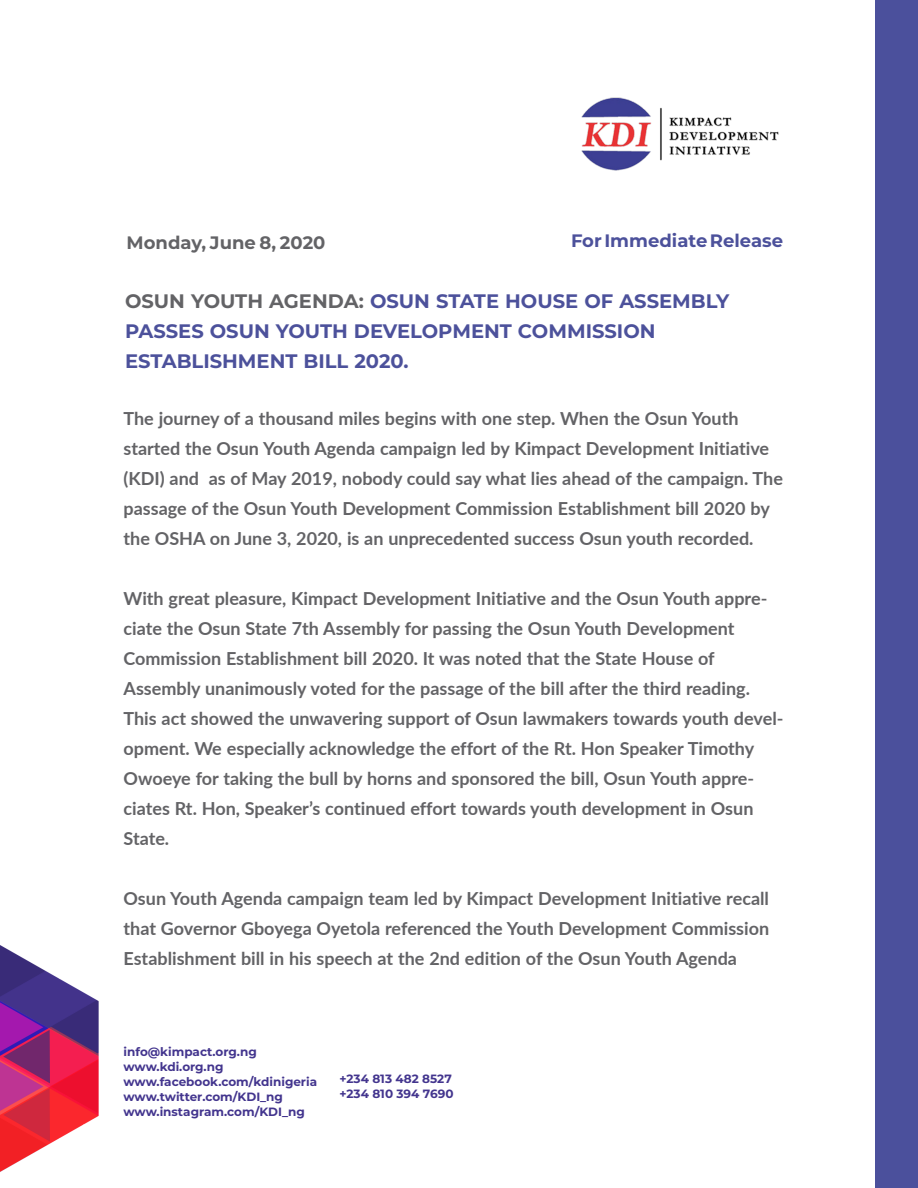
<style>
.page{position:relative;width:918px;height:1188px;background:#fff}
.page>*{position:absolute;margin:0;border:0;box-sizing:border-box;transform-origin:0 0}
.t1{font:700 19.5px/30px "Montserrat";color:#4c519b}
.t2{font:700 18px/30px "Lato";color:#636366}
.t3{font:700 18px "Montserrat";color:#4c519b}
.t4{font:700 18px "Montserrat";color:#636366}
.cover_6{font:700 12px "Montserrat";color:#43358e}
.s1{color:#636366}
</style>
<div class="page">
<div style="left:875px;top:0;width:43px;height:1188px;background:#4b509c"></div>
<img style="left:0;top:945px;width:99px;height:227px">
<img style="left:581px;top:97px;width:198px;height:74px">
<p class="t4" style="left:127px;top:229px;width:200px">Monday, June 8, 2020</p>
<p class="t3" style="left:571px;top:228px;width:213px">For Immediate Release</p>
<p class="t1" style="left:125px;top:285px;width:606px"><span class="s1">OSUN YOUTH AGENDA:</span> OSUN STATE HOUSE OF ASSEMBLY<br>PASSES OSUN YOUTH DEVELOPMENT COMMISSION<br>ESTABLISHMENT BILL 2020.</p>
<p class="t2" style="left:124px;top:403px;width:661px">The journey of a thousand miles begins with one step. When the Osun Youth started the Osun Youth Agenda campaign led by Kimpact Development Initiative (KDI) and as of May 2019, nobody could say what lies ahead of the campaign. The passage of the Osun Youth Development Commission Establishment bill 2020 by the OSHA on June 3, 2020, is an unprecedented success Osun youth recorded.</p>
<p class="t2" style="left:124px;top:583px;width:662px">With great pleasure, Kimpact Development Initiative and the Osun Youth appre&shy;ciate the Osun State 7th Assembly for passing the Osun Youth Development Commission Establishment bill 2020. It was noted that the State House of Assembly unanimously voted for the passage of the bill after the third reading.<br>This act showed the unwavering support of Osun lawmakers towards youth devel&shy;opment. We especially acknowledge the effort of the Rt. Hon Speaker Timothy Owoeye for taking the bull by horns and sponsored the bill, Osun Youth appre&shy;ciates Rt. Hon, Speaker’s continued effort towards youth development in Osun State.</p>
<p class="t2" style="left:124px;top:883px;width:647px;text-align:justify">Osun Youth Agenda campaign team led by Kimpact Development Initiative recall that Governor Gboyega Oyetola referenced the Youth Development Commission Establishment bill in his speech at the 2nd edition of the Osun Youth Agenda</p>
<p class="cover_6" style="left:124px;top:1043px;width:135px">info@kimpact.org.ng</p>
<p class="cover_6" style="left:124px;top:1058px;width:102px">www.kdi.org.ng</p>
<p class="cover_6" style="left:124px;top:1073px;width:195px">www.facebook.com/kdinigeria</p>
<p class="cover_6" style="left:124px;top:1088px;width:161px">www.twitter.com/KDI_ng</p>
<p class="cover_6" style="left:124px;top:1103px;width:183px">www.instagram.com/KDI_ng</p>
<p class="cover_6" style="left:340px;top:1070px;width:114px">+234 813 482 8527</p>
<p class="cover_6" style="left:340px;top:1085px;width:116px">+234 810 394 7690</p>
</div>
